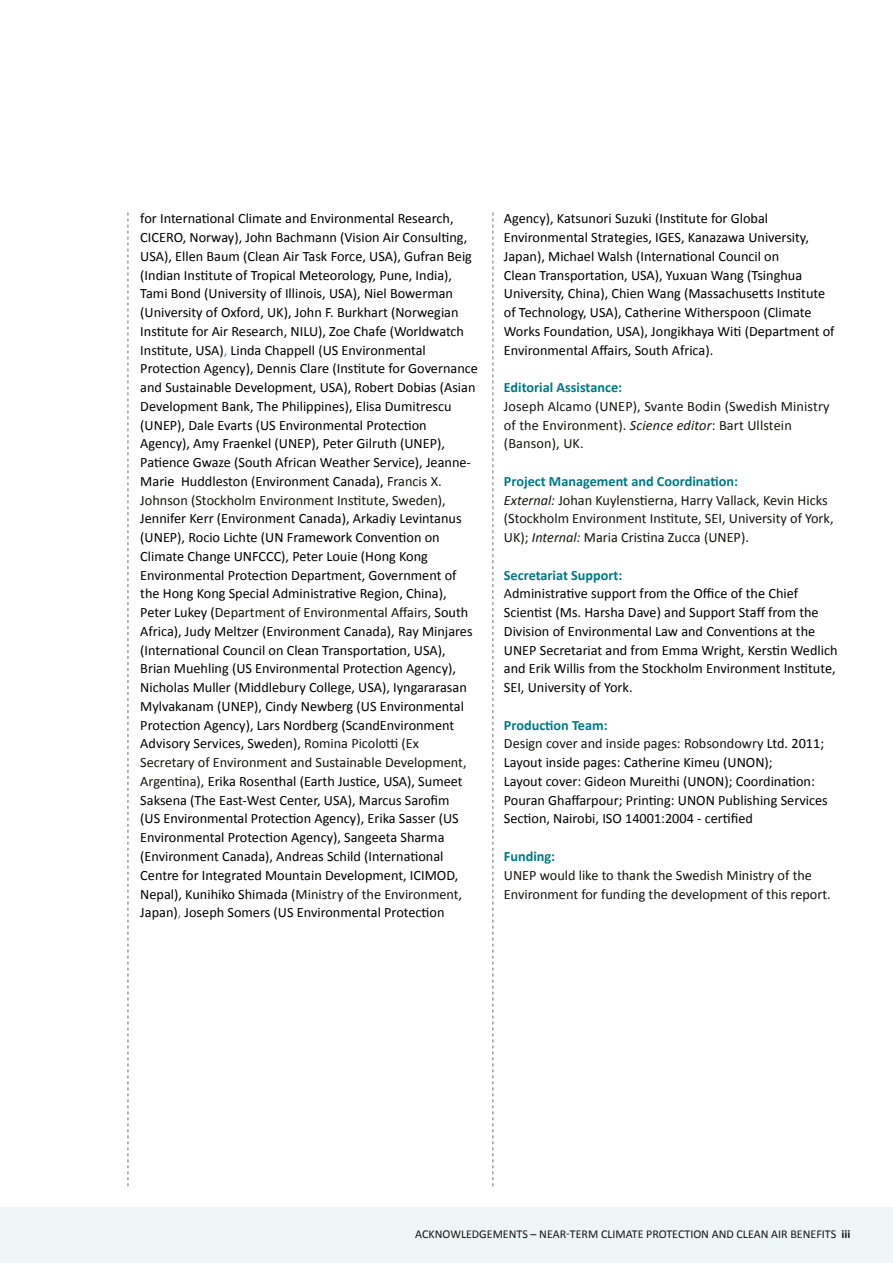
<style>
.page{position:relative;width:893px;height:1263px;background:#fff}
.page>*{position:absolute;margin:0;border:0;box-sizing:border-box;transform-origin:0 0}
.t1{font:14.25px/18.8px "Calibri";color:#000}
.t2{font:14.25px/18.8px "Calibri";color:#151412}
.t3{font:700 14.25px "Calibri";color:#007982}
.t4{font:12px "Calibri";color:#151412}
.t5{font:700 12px "Calibri";color:#151412}
.s1{color:#4f81bd}
.s2{color:#151412}
.s3{font-style:italic}
.s4{font-weight:700;color:#007982}
</style>
<div class="page">
<svg style="left:492px;top:213px;width:1px;height:973px"></svg>
<svg style="left:128px;top:213px;width:1px;height:973px"></svg>
<div style="left:0;top:1208px;width:893px;height:55px;background:#eef5f5"></div>
<p class="t1" style="left:140px;top:209px;width:339px">for International Climate and Environmental Research, CICERO, Norway), John Bachmann (Vision Air Consulting, USA), Ellen Baum (Clean Air Task Force, USA), Gufran Beig (Indian Institute of Tropical Meteorology, Pune, India), Tami Bond (University of Illinois, USA), Niel Bowerman (University of Oxford, UK), John F. Burkhart (Norwegian Institute for Air Research, NILU), Zoe Chafe (Worldwatch Institute, USA)<span class="s1">,</span> Linda Chappell (US Environmental Protection Agency), Dennis Clare (Institute for Governance and Sustainable Development, USA), Robert Dobias (Asian Development Bank, The Philippines), Elisa Dumitrescu (UNEP), Dale Evarts (US Environmental Protection Agency), Amy Fraenkel (UNEP), Peter Gilruth (UNEP), Patience Gwaze (South African Weather Service), Jeanne-Marie Huddleston (Environment Canada), <span class="s2">Francis X.<br>Johnson (Stockholm Environment Institute, Sweden),</span></p>
<p class="t1" style="left:140px;top:509px;width:334px">Jennifer Kerr (Environment Canada), Arkadiy Levintanus (UNEP), Rocio Lichte (UN Framework Convention on Climate Change UNFCCC), Peter Louie (Hong Kong Environmental Protection Department, Government of the Hong Kong Special Administrative Region, China), Peter Lukey (<span class="s2">Department of Environmental Affairs,</span> South Africa), Judy Meltzer (Environment Canada), Ray Minjares (International Council on Clean Transportation, USA), Brian Muehling (US Environmental Protection Agency), Nicholas Muller (Middlebury College, USA), Iyngararasan Mylvakanam (UNEP), Cindy Newberg (US Environmental Protection Agency), Lars Nordberg (ScandEnvironment Advisory Services, Sweden), <span class="s2">Romina Picolotti (Ex Secretary of Environment and Sustainable Development, Argentina),</span> Erika Rosenthal (Earth Justice, USA), Sumeet Saksena (The East-West Center, USA), Marcus Sarofim (US Environmental Protection Agency), Erika Sasser (US Environmental Protection Agency), Sangeeta Sharma (Environment Canada), Andreas Schild (International Centre for Integrated Mountain Development, ICIMOD, Nepal), Kunihiko Shimada (<span class="s2">Ministry of the Environment, </span>Japan)<span class="s1">,</span> Joseph Somers (US Environmental Protection</p>
<p class="t1" style="left:504px;top:209px;width:332px">Agency), Katsunori Suzuki (Institute for Global Environmental Strategies, IGES, Kanazawa University, Japan), Michael Walsh (International Council on<br>Clean Transportation, USA), Yuxuan Wang (Tsinghua University, China), Chien Wang (Massachusetts Institute of Technology, USA), Catherine Witherspoon (Climate Works Foundation, USA), Jongikhaya Witi (Department of Environmental Affairs, South Africa).</p>
<p class="t3" style="left:504px;top:378px;width:120px">Editorial Assistance:</p>
<p class="t2" style="left:504px;top:396px;width:327px">Joseph Alcamo (UNEP), Svante Bodin (Swedish Ministry of the Environment). <span class="s3">Science editor</span>: Bart Ullstein (Banson), UK.</p>
<p class="t2" style="left:504px;top:471px;width:331px"><span class="s4">Project Management and Coordination:<br></span><span class="s3">External:</span> Johan Kuylenstierna, Harry Vallack, Kevin Hicks (Stockholm Environment Institute, SEI, University of York, UK); <span class="s3">Internal:</span> Maria Cristina Zucca (UNEP).</p>
<p class="t1" style="left:504px;top:565px;width:335px"><span class="s4">Secretariat Support:<br></span><span class="s2">A</span>dministrative support from the Office of the Chief Scientist (Ms. Harsha Dave) and Support Staff from the Division of Environmental Law and Conventions at the UNEP Secretariat and from Emma Wright, Kerstin Wedlich and Erik Willis from the Stockholm Environment Institute, SEI, University of York.</p>
<p class="t1" style="left:504px;top:715px;width:325px"><span class="s4">Production Team:<br></span><span class="s2">Design cover and inside pages: Robsondowry</span> Ltd. 2011; Layout inside pages: Catherine Kimeu (UNON);<br>Layout cover: Gideon Mureithi (UNON); Coordination:<br>Pouran Ghaffarpour; Printing: UNON Publishing Services Section, Nairobi, ISO 14001:2004 - certified</p>
<p class="t3" style="left:504px;top:847px;width:53px">Funding:</p>
<p class="t2" style="left:504px;top:865px;width:328px">UNEP would like to thank the Swedish Ministry of the<br>Environment for funding the development of this report.</p>
<p class="t4" style="left:415px;top:1226px;width:163px">ACKNOWLEDGEMENTS – Near-term</p>
<p class="t4" style="left:601px;top:1226px;width:14px">Climate</p>
<p class="t4" style="left:646px;top:1226px;width:14px">Protection</p>
<p class="t4" style="left:712px;top:1226px;width:9px">and</p>
<p class="t4" style="left:737px;top:1226px;width:14px">Clean</p>
<p class="t4" style="left:771px;top:1226px;width:33px">Air Benefits</p>
<p class="t5" style="left:842px;top:1226px;width:10px">iii</p>
</div>
